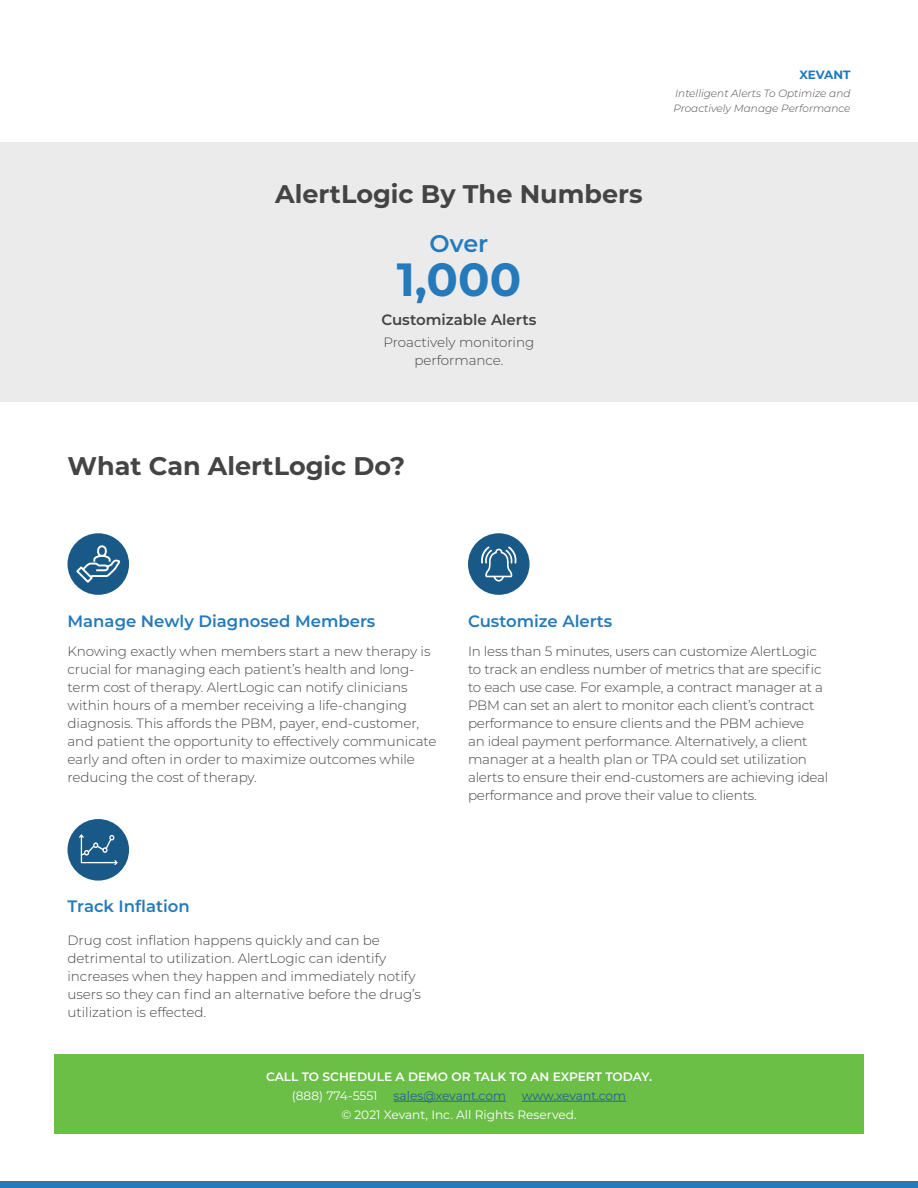
<style>
.page{position:relative;width:918px;height:1188px;background:#fff}
.page>*{position:absolute;margin:0;border:0;box-sizing:border-box;transform-origin:0 0}
.t1{font:700 46.5px "Montserrat";color:#257abb}
.t2{font:700 25.5px "Montserrat";color:#444}
.t3{font:600 24px "Montserrat";color:#257abb}
.t4{font:600 16.5px "Montserrat";color:#257abb}
.t5{font:600 15px "Montserrat";color:#444}
.t6{font:300 13.5px/18px "Montserrat";letter-spacing:-.01em;color:#444}
.t7{font:12.15px "Montserrat";color:#fff}
.t8{font:600 12.15px "Montserrat";color:#fff}
.t9{font:12.15px "Montserrat";color:#215e9e}
.t10{font:700 12px "Montserrat";letter-spacing:-.01em;color:#1e7abd}
.t11{font:italic 300 10.5px/15px "Montserrat";color:#4d4d4f}
</style>
<div class="page">
<div style="left:0;top:142px;width:918px;height:260px;background:#ebebec"></div>
<div style="left:67px;top:533px;width:62px;height:62px;background:#195988;border-radius:50%"></div>
<div style="left:468px;top:533px;width:62px;height:62px;background:#195988;border-radius:50%"></div>
<div style="left:67px;top:819px;width:62px;height:62px;background:#195988;border-radius:50%"></div>
<div style="left:0;top:1181px;width:918px;height:7px;background:#257abb"></div>
<div style="left:54px;top:1054px;width:810px;height:80px;background:#6bbe46"></div>
<hr style="left:394px;top:1101px;width:112px;height:1px;background:#215e9e">
<hr style="left:522px;top:1101px;width:104px;height:1px;background:#215e9e">
<svg style="left:481px;top:546px;width:35px;height:36px"></svg>
<svg style="left:79px;top:835px;width:39px;height:30px"></svg>
<svg style="left:75px;top:545px;width:46px;height:40px"></svg>
<h2 class="t2" style="left:275px;top:175px;width:369px">AlertLogic By The Numbers</h2>
<h3 class="t3" style="left:430px;top:226px;width:60px">Over</h3>
<h1 class="t1" style="left:397px;top:246px;width:126px">1,000</h1>
<p class="t5" style="left:381px;top:309px;width:157px">Customizable Alerts</p>
<p class="t6" style="left:384px;top:333px;width:152px;text-align:center">Proactively monitoring performance.</p>
<p class="t10" style="left:799px;top:66px;width:53px">XEVANT</p>
<p class="t11" style="left:674px;top:86px;width:178px">Intelligent Alerts To Optimize and<br>Proactively Manage Performance</p>
<h2 class="t2" style="left:67px;top:448px;width:339px">What Can AlertLogic Do?</h2>
<p class="t4" style="left:68px;top:609px;width:309px">Manage Newly Diagnosed Members</p>
<p class="t4" style="left:468px;top:609px;width:146px">Customize Alerts</p>
<p class="t6" style="left:68px;top:641px;width:371px">Knowing exactly when members start a new therapy is crucial for managing each patient’s health and long&shy;term cost of therapy. AlertLogic can notify clinicians within hours of a member receiving a life-changing diagnosis. This affords the PBM, payer, end-customer, and patient the opportunity to effectively communicate early and often in order to maximize outcomes while reducing the cost of therapy.</p>
<p class="t6" style="left:468px;top:641px;width:362px">In less than 5 minutes, users can customize AlertLogic to track an endless number of metrics that are specific to each use case. For example, a contract manager at a PBM can set an alert to monitor each client’s contract performance to ensure clients and the PBM achieve<br>an ideal payment performance. Alternatively, a client manager at a health plan or TPA could set utilization alerts to ensure their end-customers are achieving ideal performance and prove their value to clients.</p>
<p class="t4" style="left:68px;top:895px;width:124px">Track Inflation</p>
<p class="t6" style="left:68px;top:931px;width:355px">Drug cost inflation happens quickly and can be detrimental to utilization. AlertLogic can identify increases when they happen and immediately notify users so they can find an alternative before the drug’s utilization is effected.</p>
<p class="t8" style="left:266px;top:1068px;width:387px">CALL TO SCHEDULE A DEMO OR TALK TO AN EXPERT TODAY.</p>
<p class="t7" style="left:292px;top:1087px;width:87px">(888) 774-5551</p>
<p class="t9" style="left:394px;top:1087px;width:114px">sales@xevant.com</p>
<p class="t9" style="left:522px;top:1087px;width:106px">www.xevant.com</p>
<p class="t7" style="left:341px;top:1106px;width:237px">© 2021 Xevant, Inc. All Rights Reserved.</p>
</div>
